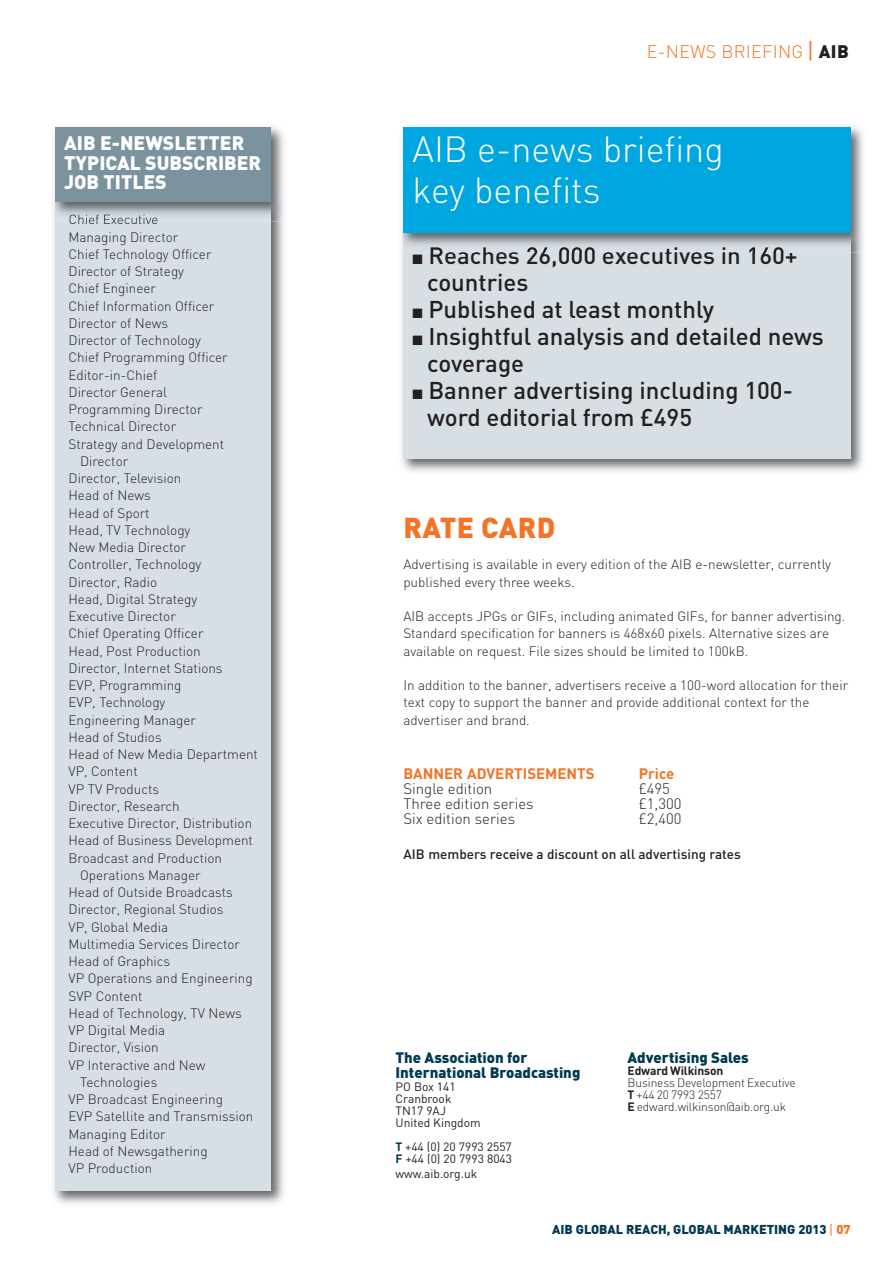
<style>
.page{position:relative;width:893px;height:1263px;background:#fff}
.page>*{position:absolute;margin:0;border:0;box-sizing:border-box;transform-origin:0 0}
.t1{font:300 36px/40.5px "DIN";color:#fff}
.t2{font:900 28.5px "DIN";letter-spacing:.015em;color:#f47325}
.t3{font:500 24px/27px "DIN";color:#231f20}
.t4{font:900 19.35px/19.4px "DIN";color:#fff}
.t5{font:300 18px "DIN";letter-spacing:.015em;color:#f47325}
.t6{font:300 15px "DIN";color:#231f20}
.t7{font:900 15px/15px "DIN";color:#013a51}
.t8{font:700 15px "DIN";color:#f47325}
.t9{font:300 13.5px/17.2px "DIN";color:#231f20}
.t10{font:500 13.5px "DIN";color:#231f20}
.t11{font:900 12.75px "DIN";color:#013a51}
.t12{font:12px/12px "DIN";color:#231f20}
.t13{font:300 12px/12px "DIN";letter-spacing:-.01em;color:#231f20}
.t14{font:700 12px "DIN";letter-spacing:-.01em;color:#231f20}
.s1{font-family:"Arial";font-weight:400;font-size:21px}
.s2{font-weight:900;color:#231f20}
.s3{font-weight:700;color:#013a51}
.s4{font-weight:700}
.s5{font-family:"Arial";font-weight:400;color:#f47325}
.s6{color:#f47325}
</style>
<div class="page">
<img style="left:53px;top:222px;width:231px;height:982px">
<div style="left:55px;top:201px;width:215px;height:990px;background:#d7dfe5"></div>
<img style="left:53px;top:126px;width:232px;height:96px">
<img style="left:55px;top:202px;width:215px;height:20px">
<img style="left:70px;top:215px;width:87px;height:7px">
<div style="left:55px;top:127px;width:215px;height:75px;background:#7b939f"></div>
<img style="left:401px;top:253px;width:462px;height:219px">
<div style="left:403px;top:232px;width:447px;height:226px;background:#d7dfe5"></div>
<img style="left:401px;top:126px;width:463px;height:127px">
<img style="left:403px;top:233px;width:447px;height:20px">
<img style="left:431px;top:247px;width:183px;height:6px">
<div style="left:403px;top:128px;width:447px;height:105px;background:#00a6e0"></div>
<h3 class="t4" style="left:64px;top:133px;width:198px">AIB E-NEWSLETTER<br>TYPICAL SUBSCRIBER<br>JOB TITLES</h3>
<p class="t9" style="left:69px;top:211px;width:91px">Chief Executive</p>
<p class="t9" style="left:69px;top:228px;width:111px">Managing Director</p>
<p class="t9" style="left:69px;top:245px;width:145px">Chief Technology Officer</p>
<p class="t9" style="left:69px;top:262px;width:117px">Director of Strategy</p>
<p class="t9" style="left:69px;top:280px;width:89px">Chief Engineer</p>
<p class="t9" style="left:69px;top:297px;width:147px">Chief Information Officer</p>
<p class="t9" style="left:69px;top:314px;width:101px">Director of News</p>
<p class="t9" style="left:69px;top:331px;width:134px">Director of Technology</p>
<p class="t9" style="left:69px;top:349px;width:161px">Chief Programming Officer</p>
<p class="t9" style="left:69px;top:366px;width:90px">Editor-in-Chief</p>
<p class="t9" style="left:69px;top:383px;width:100px">Director General</p>
<p class="t9" style="left:69px;top:400px;width:136px">Programming Director</p>
<p class="t9" style="left:69px;top:418px;width:109px">Technical Director</p>
<p class="t9" style="left:69px;top:435px;width:157px">Strategy and Development</p>
<p class="t9" style="left:80px;top:452px;width:50px">Director</p>
<p class="t9" style="left:69px;top:469px;width:114px">Director, Television</p>
<p class="t9" style="left:69px;top:487px;width:84px">Head of News</p>
<p class="t9" style="left:69px;top:504px;width:83px">Head of Sport</p>
<p class="t9" style="left:69px;top:521px;width:123px">Head, TV Technology</p>
<p class="t9" style="left:69px;top:538px;width:119px">New Media Director</p>
<p class="t9" style="left:69px;top:556px;width:134px">Controller, Technology</p>
<p class="t9" style="left:69px;top:573px;width:90px">Director, Radio</p>
<p class="t9" style="left:69px;top:590px;width:130px">Head, Digital Strategy</p>
<p class="t9" style="left:69px;top:607px;width:109px">Executive Director</p>
<p class="t9" style="left:69px;top:625px;width:137px">Chief Operating Officer</p>
<p class="t9" style="left:69px;top:642px;width:134px">Head, Post Production</p>
<p class="t9" style="left:69px;top:659px;width:156px">Director, Internet Stations</p>
<p class="t9" style="left:69px;top:676px;width:115px">EVP, Programming</p>
<p class="t9" style="left:69px;top:694px;width:98px">EVP, Technology</p>
<p class="t9" style="left:69px;top:711px;width:129px">Engineering Manager</p>
<p class="t9" style="left:69px;top:728px;width:95px">Head of Studios</p>
<p class="t9" style="left:69px;top:745px;width:191px">Head of New Media Department</p>
<p class="t9" style="left:69px;top:763px;width:71px">VP, Content</p>
<p class="t9" style="left:69px;top:780px;width:92px">VP TV Products</p>
<p class="t9" style="left:69px;top:797px;width:113px">Director, Research</p>
<p class="t9" style="left:69px;top:814px;width:185px">Executive Director, Distribution</p>
<p class="t9" style="left:69px;top:832px;width:186px">Head of Business Development</p>
<p class="t9" style="left:69px;top:849px;width:155px">Broadcast and Production</p>
<p class="t9" style="left:80px;top:866px;width:122px">Operations Manager</p>
<p class="t9" style="left:69px;top:883px;width:166px">Head of Outside Broadcasts</p>
<p class="t9" style="left:69px;top:901px;width:156px">Director, Regional Studios</p>
<p class="t9" style="left:69px;top:918px;width:101px">VP, Global Media</p>
<p class="t9" style="left:69px;top:935px;width:173px">Multimedia Services Director</p>
<p class="t9" style="left:69px;top:952px;width:103px">Head of Graphics</p>
<p class="t9" style="left:69px;top:970px;width:186px">VP Operations and Engineering</p>
<p class="t9" style="left:69px;top:987px;width:75px">SVP Content</p>
<p class="t9" style="left:69px;top:1004px;width:175px">Head of Technology, TV News</p>
<p class="t9" style="left:69px;top:1021px;width:98px">VP Digital Media</p>
<p class="t9" style="left:69px;top:1039px;width:92px">Director, Vision</p>
<p class="t9" style="left:69px;top:1056px;width:138px">VP Interactive and New</p>
<p class="t9" style="left:80px;top:1073px;width:79px">Technologies</p>
<p class="t9" style="left:69px;top:1090px;width:156px">VP Broadcast Engineering</p>
<p class="t9" style="left:69px;top:1108px;width:186px">EVP Satellite and Transmission</p>
<p class="t9" style="left:69px;top:1125px;width:99px">Managing Editor</p>
<p class="t9" style="left:69px;top:1142px;width:141px">Head of Newsgathering</p>
<p class="t9" style="left:69px;top:1159px;width:85px">VP Production</p>
<h3 class="t5" style="left:647px;top:41px;width:203px">E-NEWS BRIEFING <span class="s1">|</span> <span class="s2">AIB</span></h3>
<h1 class="t1" style="left:412px;top:128px;width:313px">AIB e-news briefing key benefits</h1>
<h3 class="t3" style="left:427px;top:242px;width:372px;text-indent:-15px">■ Reaches 26,000 executives in 160+ countries</h3>
<h3 class="t3" style="left:412px;top:296px;width:303px">■ Published at least monthly</h3>
<h3 class="t3" style="left:427px;top:323px;width:398px;text-indent:-15px">■ Insightful analysis and detailed news coverage</h3>
<h3 class="t3" style="left:427px;top:377px;width:367px;text-indent:-15px">■ Banner advertising including 100- word editorial from £495</h3>
<h2 class="t2" style="left:403px;top:511px;width:154px">RATE CARD</h2>
<p class="t9" style="left:403px;top:556px;width:429px">Advertising is available in every edition of the AIB e-newsletter, currently published every three weeks.</p>
<p class="t9" style="left:403px;top:607px;width:444px">AIB accepts JPGs or GIFs, including animated GIFs, for banner advertising.<br>Standard specification for banners is 468x60 pixels. Alternative sizes are available on request. File sizes should be limited to 100kB.</p>
<p class="t9" style="left:403px;top:676px;width:446px">In addition to the banner, advertisers receive a 100-word allocation for their text copy to support the banner and provide additional context for the advertiser and brand.</p>
<p class="t8" style="left:403px;top:765px;width:193px">BANNER ADVERTISEMENTS</p>
<p class="t8" style="left:639px;top:765px;width:37px">Price</p>
<p class="t6" style="left:403px;top:780px;width:91px">Single edition</p>
<p class="t6" style="left:639px;top:780px;width:33px">£495</p>
<p class="t6" style="left:403px;top:795px;width:132px">Three edition series</p>
<p class="t6" style="left:639px;top:795px;width:44px">£1,300</p>
<p class="t6" style="left:403px;top:810px;width:113px">Six edition series</p>
<p class="t6" style="left:639px;top:810px;width:44px">£2,400</p>
<p class="t10" style="left:403px;top:846px;width:339px">AIB members receive a discount on all advertising rates</p>
<p class="t7" style="left:395px;top:1049px;width:186px">The Association for<br>International Broadcasting</p>
<p class="t12" style="left:395px;top:1080px;width:87px">PO Box 141<br>Cranbrook<br>TN17 9AJ<br>United Kingdom</p>
<p class="t12" style="left:395px;top:1140px;width:118px"><span class="s3">T</span> +44 (0) 20 7993 2557<br><span class="s3">F</span> +44 (0) 20 7993 8043</p>
<p class="t12" style="left:395px;top:1167px;width:83px">www.aib.org.uk</p>
<p class="t7" style="left:627px;top:1049px;width:123px">Advertising Sales</p>
<p class="t14" style="left:627px;top:1063px;width:97px">Edward Wilkinson</p>
<p class="t13" style="left:627px;top:1076px;width:170px">Business Development Executive<br><span class="s4">T</span> +44 20 7993 2557<br><span class="s4">E</span> edward.wilkinson@aib.org.uk</p>
<p class="t11" style="left:552px;top:1222px;width:300px">AIB GLOBAL REACH, GLOBAL MARKETING 2013 <span class="s5">|</span> <span class="s6">07</span></p>
</div>
